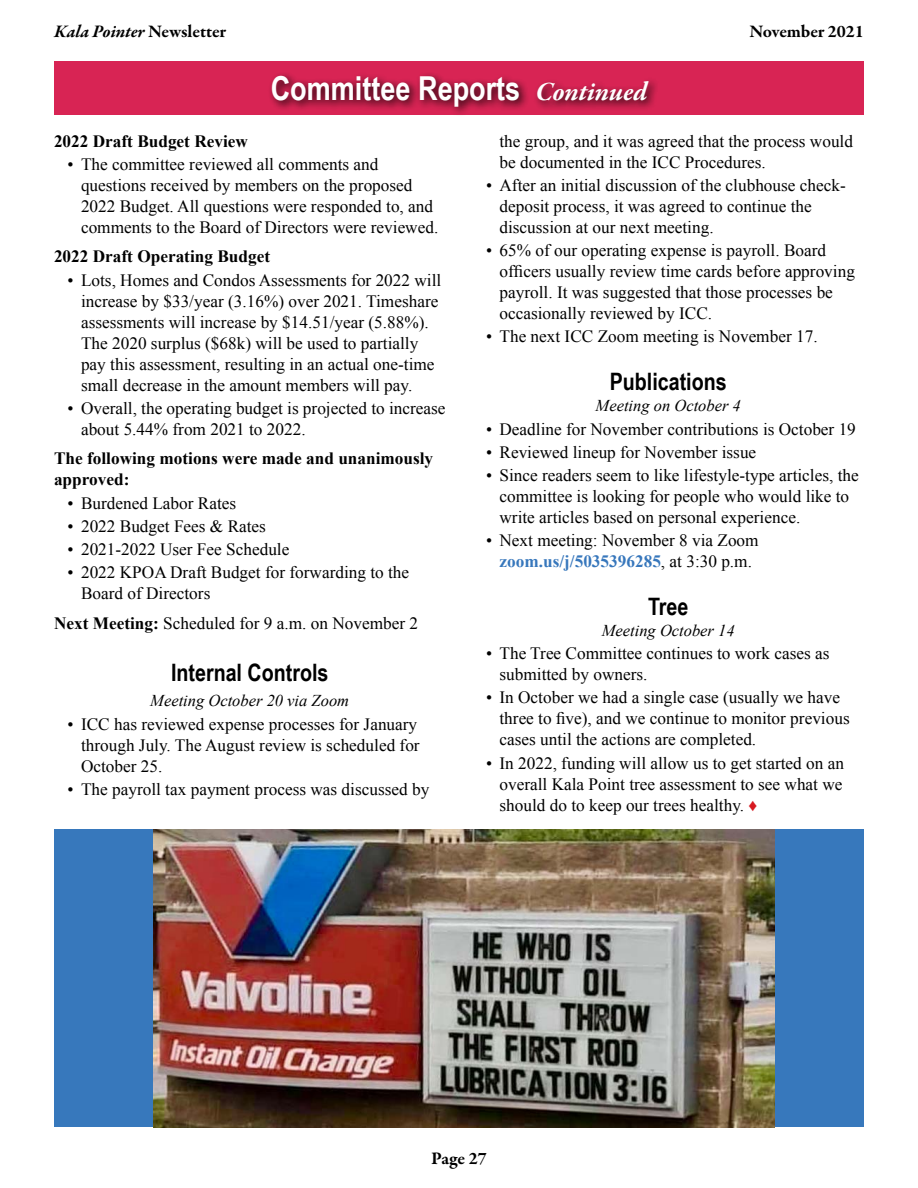
<style>
.page{position:relative;width:918px;height:1188px;background:#fff}
.page>*{position:absolute;margin:0;border:0;box-sizing:border-box;transform-origin:0 0}
.t1{font:700 33px "Arial Narrow";color:#fff}
.t2{font:700 24px "Arial Narrow";color:#000}
.t3{font:italic 700 18px "Garamond Premr Pro";color:#000}
.t4{font:700 18px "Garamond Premr Pro";letter-spacing:-.005em;color:#000}
.t5{font:17.25px/21px "Times New Roman";color:#000}
.t6{font:700 17.25px/21px "Times New Roman";color:#000}
.t7{font:italic 16.5px "Times New Roman";color:#000}
.s1{font-style:normal}
.s2{font-family:"Garamond Premr Pro";font-style:italic;font-size:27px}
.s3{font-weight:700}
.s4{font-weight:700;color:#3777bc}
.s5{color:#d71920}
</style>
<div class="page">
<div style="left:54px;top:829px;width:810px;height:298px;background:#3778bc"></div>
<div style="left:54px;top:61px;width:810px;height:54px;background:#d82454"></div>
<div style="left:268px;top:71px;width:392px;height:46px;background:#000;opacity:.85"></div>
<img style="left:154px;top:829px;width:621px;height:298px">
<p class="t3" style="left:54px;top:20px;width:174px">Kala Pointer <span class="s1">Newsletter</span></p>
<p class="t4" style="left:750px;top:20px;width:116px">November 2021</p>
<h1 class="t1" style="left:271px;top:63px;width:378px">Committee Reports <span class="s2">Continued</span></h1>
<p class="t6" style="left:54px;top:130px;width:196px">2022 Draft Budget Review</p>
<p class="t5" style="left:81px;top:153px;width:359px;text-indent:-14px">• The committee reviewed all comments and questions received by members on the proposed 2022 Budget. All questions were responded to, and comments to the Board of Directors were reviewed.</p>
<p class="t6" style="left:54px;top:246px;width:218px">2022 Draft Operating Budget</p>
<p class="t5" style="left:81px;top:269px;width:362px;text-indent:-14px">• Lots, Homes and Condos Assessments for 2022 will increase by $33/year (3.16%) over 2021. Timeshare assessments will increase by $14.51/year (5.88%).<br>The 2020 surplus ($68k) will be used to partially pay this assessment, resulting in an actual one-time small decrease in the amount members will pay.</p>
<p class="t5" style="left:81px;top:397px;width:366px;text-indent:-14px">• Overall, the operating budget is projected to increase about 5.44% from 2021 to 2022.</p>
<p class="t6" style="left:54px;top:448px;width:381px">The following motions were made and unanimously approved:</p>
<p class="t5" style="left:68px;top:492px;width:170px">• Burdened Labor Rates</p>
<p class="t5" style="left:68px;top:515px;width:200px">• 2022 Budget Fees &amp; Rates</p>
<p class="t5" style="left:68px;top:538px;width:223px">• 2021-2022 User Fee Schedule</p>
<p class="t5" style="left:81px;top:562px;width:330px;text-indent:-14px">• 2022 KPOA Draft Budget for forwarding to the<br>Board of Directors</p>
<p class="t5" style="left:54px;top:612px;width:366px"><span class="s3">Next Meeting:</span> Scheduled for 9 a.m. on November 2</p>
<h2 class="t2" style="left:171px;top:654px;width:159px">Internal Controls</h2>
<p class="t7" style="left:150px;top:689px;width:200px">Meeting October 20 via Zoom</p>
<p class="t5" style="left:81px;top:713px;width:340px;text-indent:-14px">• ICC has reviewed expense processes for January through July. The August review is scheduled for<br>October 25.</p>
<p class="t5" style="left:68px;top:778px;width:363px">• The payroll tax payment process was discussed by</p>
<p class="t5" style="left:500px;top:130px;width:355px">the group, and it was agreed that the process would be documented in the ICC Procedures.</p>
<p class="t5" style="left:500px;top:175px;width:348px;text-indent:-14px">• After an initial discussion of the clubhouse check&shy;deposit process, it was agreed to continue the discussion at our next meeting.</p>
<p class="t5" style="left:500px;top:240px;width:357px;text-indent:-14px">• 65% of our operating expense is payroll. Board officers usually review time cards before approving payroll. It was suggested that those processes be occasionally reviewed by ICC.</p>
<p class="t5" style="left:486px;top:326px;width:333px">• The next ICC Zoom meeting is November 17.</p>
<h2 class="t2" style="left:610px;top:364px;width:119px">Publications</h2>
<p class="t7" style="left:596px;top:395px;width:147px">Meeting on October 4</p>
<p class="t5" style="left:486px;top:418px;width:371px">• Deadline for November contributions is October 19</p>
<p class="t5" style="left:486px;top:441px;width:272px">• Reviewed lineup for November issue</p>
<p class="t5" style="left:500px;top:464px;width:361px;text-indent:-14px">• Since readers seem to like lifestyle-type articles, the committee is looking for people who would like to write articles based on personal experience.</p>
<p class="t5" style="left:486px;top:530px;width:274px;text-align:center">• Next meeting: November 8 via Zoom <span class="s4">zoom.us/j/5035396285</span>, at 3:30 p.m.</p>
<h2 class="t2" style="left:648px;top:588px;width:42px">Tree</h2>
<p class="t7" style="left:602px;top:619px;width:134px">Meeting October 14</p>
<p class="t5" style="left:500px;top:643px;width:332px;text-indent:-14px">• The Tree Committee continues to work cases as submitted by owners.</p>
<p class="t5" style="left:500px;top:687px;width:352px;text-indent:-14px">• In October we had a single case (usually we have three to five), and we continue to monitor previous cases until the actions are completed.</p>
<p class="t5" style="left:500px;top:752px;width:346px;text-align:justify;text-indent:-14px">• In 2022, funding will allow us to get started on an overall Kala Point tree assessment to see what we should do to keep our trees healthy. <span class="s5">♦</span></p>
<p class="t4" style="left:431px;top:1148px;width:57px">Page 27</p>
</div>
